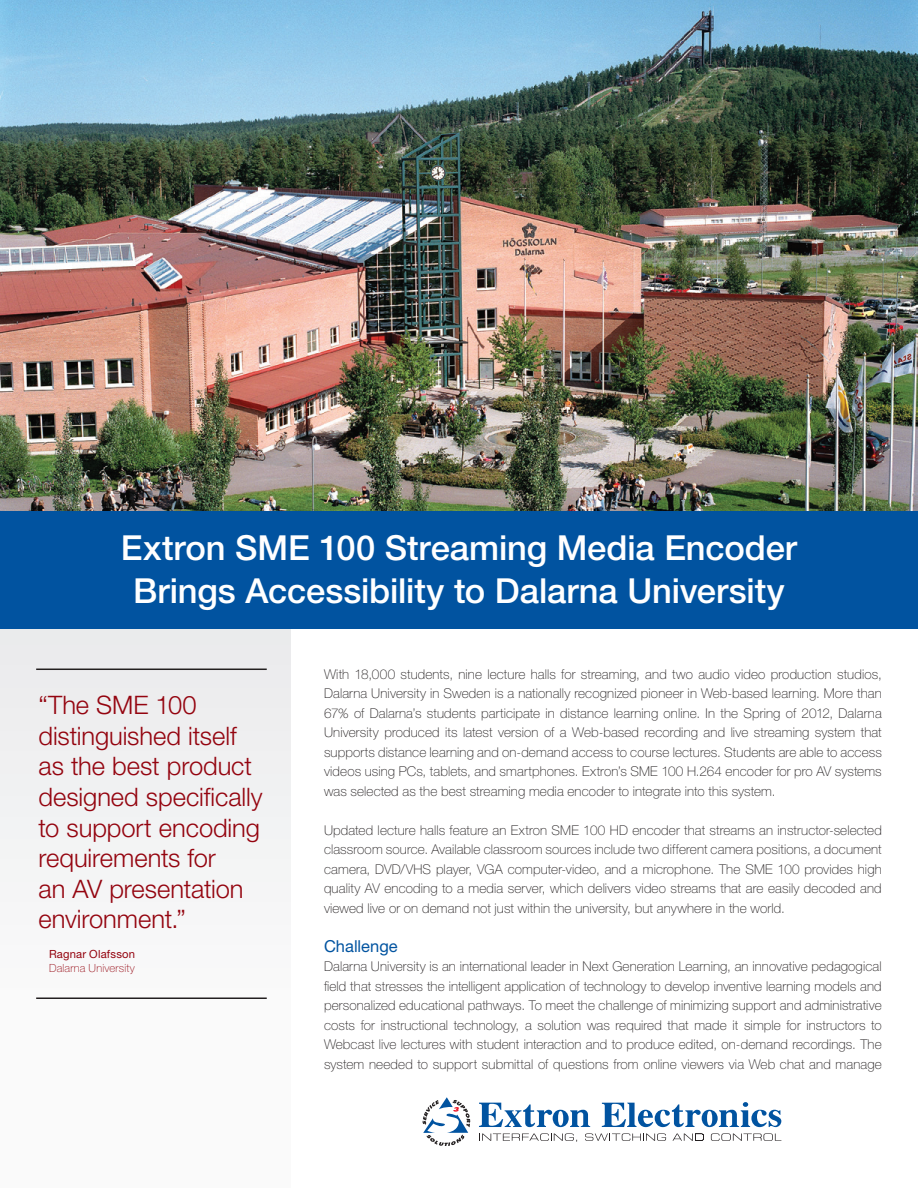
<style>
.page{position:relative;width:918px;height:1188px;background:#fff}
.page>*{position:absolute;margin:0;border:0;box-sizing:border-box;transform-origin:0 0}
.t1{font:500 34.5px/43.5px "Helvetica Neue LT Std";letter-spacing:-.005em;color:#fff;text-align:center}
.t2{font:300 25.5px/30.6px "Helvetica Neue LT Std";letter-spacing:-.005em;color:#94040f}
.t3{font:16.5px "Helvetica Neue LT Std";color:#0153a0}
.t4{font:100 13.5px/19.5px "Helvetica Neue LT Std";letter-spacing:.01em;color:#231f20;text-align:justify}
.t5{font:100 11.25px "Helvetica Neue LT Std";letter-spacing:.015em;color:#94040f}
.t6{font:11.25px "Helvetica Neue LT Std";letter-spacing:.015em;color:#94040f}
</style>
<div class="page">
<div style="left:0;top:622px;width:291px;height:566px;background:#f6f6f7"></div>
<img style="left:0;top:0;width:918px;height:511px">
<hr style="left:36px;top:998px;width:231px;height:1px;background:#231f20">
<hr style="left:36px;top:669px;width:231px;height:1px;background:#231f20">
<div style="left:0;top:511px;width:918px;height:118px;background:#0153a0"></div>
<svg style="left:423px;top:1097px;width:47px;height:49px"></svg>
<svg style="left:479px;top:1103px;width:111px;height:24px"></svg>
<svg style="left:602px;top:1102px;width:179px;height:25px"></svg>
<svg style="left:479px;top:1133px;width:98px;height:9px"></svg>
<svg style="left:585px;top:1133px;width:81px;height:8px"></svg>
<svg style="left:673px;top:1134px;width:31px;height:7px"></svg>
<svg style="left:711px;top:1133px;width:70px;height:8px"></svg>
<h1 class="t1" style="left:121px;top:525px;width:678px">Extron SME 100 Streaming Media Encoder<br>Brings Accessibility to Dalarna University</h1>
<h2 class="t2" style="left:39px;top:689px;width:226px">“The SME 100 distinguished itself as the best product designed specifically to support encoding requirements for<br>an AV presentation environment.”</h2>
<p class="t6" style="left:49px;top:947px;width:88px">Ragnar Olafsson</p>
<p class="t5" style="left:49px;top:961px;width:87px">Dalarna University</p>
<p class="t4" style="left:324px;top:664px;width:559px">With 18,000 students, nine lecture halls for streaming, and two audio video production studios, Dalarna University in Sweden is a nationally recognized pioneer in Web-based learning. More than 67% of Dalarna’s students participate in distance learning online. In the Spring of 2012, Dalarna University produced its latest version of a Web-based recording and live streaming system that supports distance learning and on-demand access to course lectures. Students are able to access videos using PCs, tablets, and smartphones. Extron’s SME 100 H.264 encoder for pro AV systems was selected as the best streaming media encoder to integrate into this system.</p>
<p class="t4" style="left:324px;top:820px;width:559px">Updated lecture halls feature an Extron SME 100 HD encoder that streams an instructor-selected classroom source. Available classroom sources include two different camera positions, a document camera, DVD/VHS player, VGA computer-video, and a microphone. The SME 100 provides high quality AV encoding to a media server, which delivers video streams that are easily decoded and viewed live or on demand not just within the university, but anywhere in the world.</p>
<p class="t3" style="left:324px;top:936px;width:75px">Challenge</p>
<p class="t4" style="left:324px;top:957px;width:559px">Dalarna University is an international leader in Next Generation Learning, an innovative pedagogical field that stresses the intelligent application of technology to develop inventive learning models and personalized educational pathways. To meet the challenge of minimizing support and administrative costs for instructional technology, a solution was required that made it simple for instructors to Webcast live lectures with student interaction and to produce edited, on-demand recordings. The system needed to support submittal of questions from online viewers via Web chat and manage</p>
</div>
